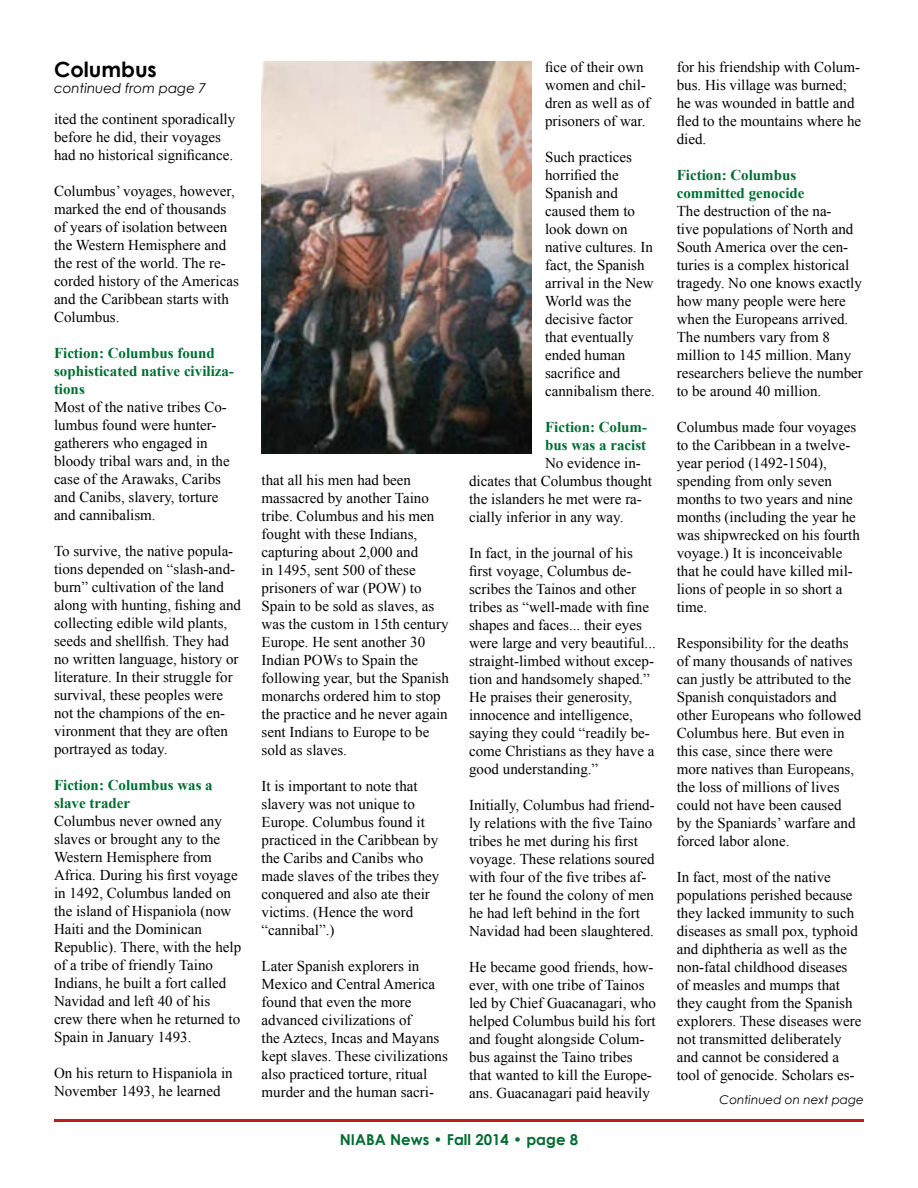
<style>
.page{position:relative;width:918px;height:1188px;background:#fff}
.page>*{position:absolute;margin:0;border:0;box-sizing:border-box;transform-origin:0 0}
.t1{font:700 21px "Century Gothic";color:#000}
.t2{font:15px/18px "Times New Roman";color:#000}
.t3{font:700 15px/18px "Times New Roman";color:#006c32}
.t4{font:700 15px "Century Gothic";color:#006c32}
.t5{font:italic 13.5px "Century Gothic";color:#000}
.t6{font:italic 12px "Century Gothic";color:#000}
</style>
<div class="page">
<hr style="left:54px;top:1119px;width:810px;height:3px;background:#bc1d22">
<img style="left:262px;top:62px;width:270px;height:392px">
<h1 class="t1" style="left:54px;top:53px;width:104px">Columbus</h1>
<p class="t5" style="left:54px;top:78px;width:154px">continued from page 7</p>
<p class="t2" style="left:54px;top:110px;width:183px">ited the continent sporadically before he did, their voyages had no historical significance.</p>
<p class="t2" style="left:54px;top:182px;width:186px">Columbus’ voyages, however, marked the end of thousands of years of isolation between the Western Hemisphere and the rest of the world. The re&shy;corded history of the Americas and the Caribbean starts with<br>Columbus.</p>
<p class="t3" style="left:54px;top:343px;width:181px">Fiction: Columbus found sophisticated native civiliza&shy;tions</p>
<p class="t2" style="left:54px;top:398px;width:177px">Most of the native tribes Co&shy;lumbus found were hunter&shy;gatherers who engaged in bloody tribal wars and, in the case of the Arawaks, Caribs and Canibs, slavery, torture and cannibalism.</p>
<p class="t2" style="left:54px;top:542px;width:189px">To survive, the native popula&shy;tions depended on “slash-and&shy;burn” cultivation of the land along with hunting, fishing and collecting edible wild plants, seeds and shellfish. They had no written language, history or literature. In their struggle for survival, these peoples were not the champions of the en&shy;vironment that they are often portrayed as today.</p>
<p class="t3" style="left:54px;top:775px;width:160px">Fiction: Columbus was a slave trader</p>
<p class="t2" style="left:54px;top:812px;width:189px">Columbus never owned any slaves or brought any to the<br>Western Hemisphere from<br>Africa. During his first voyage in 1492, Columbus landed on the island of Hispaniola (now<br>Haiti and the Dominican<br>Republic). There, with the help of a tribe of friendly Taino<br>Indians, he built a fort called<br>Navidad and left 40 of his crew there when he returned to<br>Spain in January 1493.</p>
<p class="t2" style="left:54px;top:1064px;width:180px">On his return to Hispaniola in<br>November 1493, he learned</p>
<p class="t2" style="left:262px;top:471px;width:189px">that all his men had been massacred by another Taino tribe. Columbus and his men fought with these Indians, capturing about 2,000 and<br>in 1495, sent 500 of these prisoners of war (POW) to<br>Spain to be sold as slaves, as was the custom in 15th century<br>Europe. He sent another 30<br>Indian POWs to Spain the following year, but the Spanish monarchs ordered him to stop the practice and he never again sent Indians to Europe to be sold as slaves.</p>
<p class="t2" style="left:262px;top:777px;width:179px">It is important to note that slavery was not unique to<br>Europe. Columbus found it practiced in the Caribbean by the Caribs and Canibs who made slaves of the tribes they conquered and also ate their victims. (Hence the word “cannibal”.)</p>
<p class="t2" style="left:262px;top:957px;width:188px">Later Spanish explorers in<br>Mexico and Central America found that even the more advanced civilizations of<br>the Aztecs, Incas and Mayans kept slaves. These civilizations also practiced torture, ritual murder and the human sacri-</p>
<p class="t2" style="left:545px;top:58px;width:106px">fice of their own women and chil&shy;dren as well as of prisoners of war.</p>
<p class="t2" style="left:545px;top:148px;width:111px">Such practices horrified the<br>Spanish and caused them to look down on native cultures. In fact, the Spanish arrival in the New<br>World was the decisive factor that eventually ended human sacrifice and cannibalism there.</p>
<p class="t3" style="left:545px;top:418px;width:104px">Fiction: Colum&shy;bus was a racist</p>
<p class="t2" style="left:469px;top:454px;width:184px;text-indent:76px">No evidence in&shy;dicates that Columbus thought the islanders he met were ra&shy;cially inferior in any way.</p>
<p class="t2" style="left:469px;top:544px;width:188px">In fact, in the journal of his first voyage, Columbus de&shy;scribes the Tainos and other tribes as “well-made with fine shapes and faces... their eyes were large and very beautiful... straight-limbed without excep&shy;tion and handsomely shaped.”<br>He praises their generosity, innocence and intelligence, saying they could “readily be&shy;come Christians as they have a good understanding.”</p>
<p class="t2" style="left:469px;top:796px;width:187px">Initially, Columbus had friend&shy;ly relations with the five Taino tribes he met during his first voyage. These relations soured with four of the five tribes af&shy;ter he found the colony of men he had left behind in the fort<br>Navidad had been slaughtered.</p>
<p class="t2" style="left:469px;top:958px;width:189px">He became good friends, how&shy;ever, with one tribe of Tainos led by Chief Guacanagari, who helped Columbus build his fort and fought alongside Colum&shy;bus against the Taino tribes that wanted to kill the Europe&shy;ans. Guacanagari paid heavily</p>
<p class="t4" style="left:340px;top:1128px;width:240px">NIABA News • Fall 2014 • page 8</p>
<p class="t2" style="left:677px;top:58px;width:186px">for his friendship with Colum&shy;bus. His village was burned; he was wounded in battle and fled to the mountains where he died.</p>
<p class="t3" style="left:677px;top:166px;width:129px">Fiction: Columbus committed genocide</p>
<p class="t2" style="left:677px;top:202px;width:188px">The destruction of the na-<br>tive populations of North and<br>South America over the cen&shy;turies is a complex historical tragedy. No one knows exactly how many people were here when the Europeans arrived.<br>The numbers vary from 8 million to 145 million. Many researchers believe the number to be around 40 million.</p>
<p class="t2" style="left:677px;top:418px;width:185px">Columbus made four voyages to the Caribbean in a twelve&shy;year period (1492-1504), spending from only seven months to two years and nine months (including the year he was shipwrecked on his fourth voyage.) It is inconceivable that he could have killed mil&shy;lions of people in so short a time.</p>
<p class="t2" style="left:677px;top:634px;width:186px">Responsibility for the deaths of many thousands of natives can justly be attributed to the<br>Spanish conquistadors and other Europeans who followed<br>Columbus here. But even in this case, since there were more natives than Europeans, the loss of millions of lives could not have been caused<br>by the Spaniards’ warfare and forced labor alone.</p>
<p class="t2" style="left:677px;top:868px;width:186px">In fact, most of the native populations perished because they lacked immunity to such diseases as small pox, typhoid and diphtheria as well as the non-fatal childhood diseases of measles and mumps that they caught from the Spanish explorers. These diseases were not transmitted deliberately and cannot be considered a tool of genocide. Scholars es-</p>
<p class="t6" style="left:720px;top:1091px;width:146px">Continued on next page</p>
</div>
